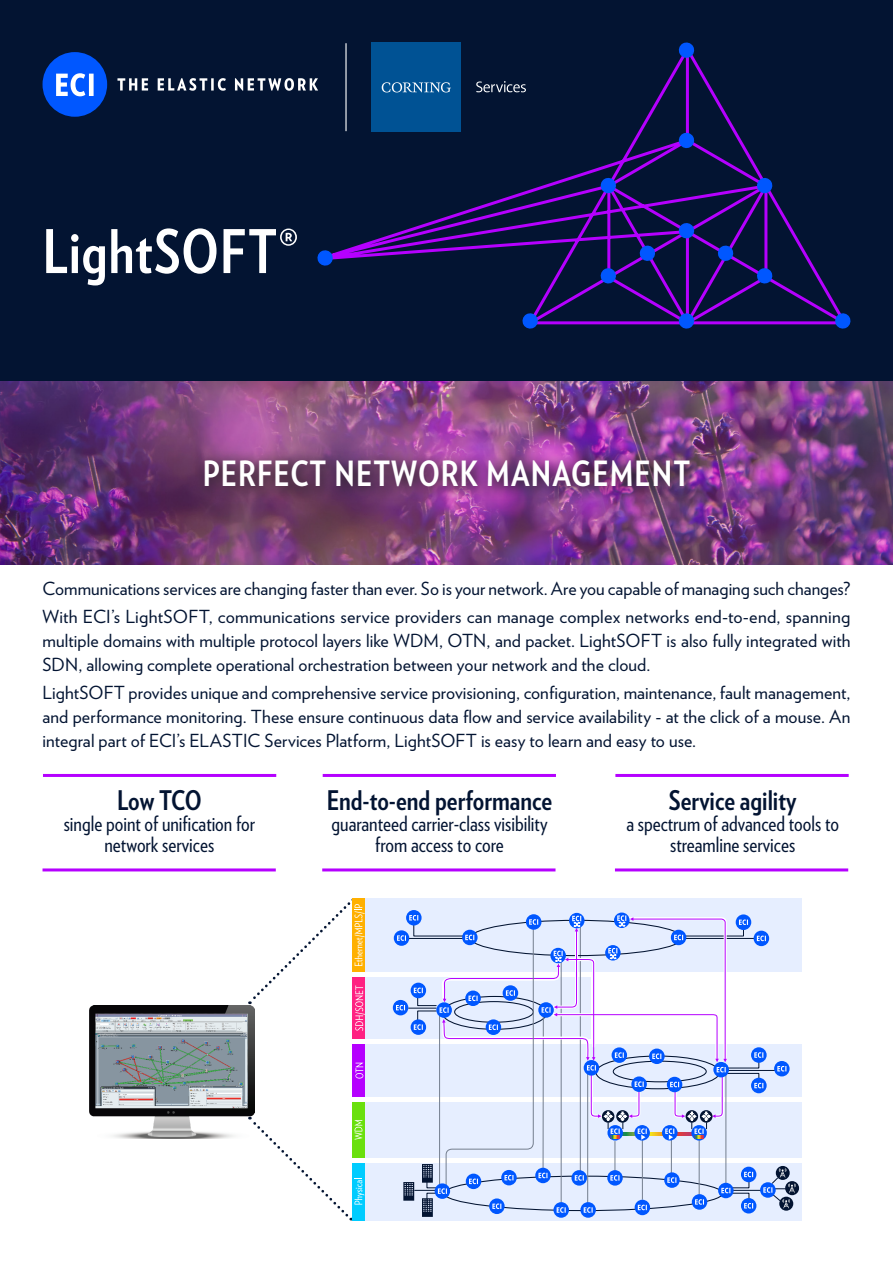
<style>
.page{position:relative;width:893px;height:1263px;background:#fff}
.page>*{position:absolute;margin:0;border:0;box-sizing:border-box;transform-origin:0 0}
.t1{font:700 60px "Verlag Condensed";letter-spacing:.015em;color:#fff}
.t2{font:700 34.65px "Verlag Condensed";letter-spacing:.03em;color:#fff}
.t3{font:700 27px "Verlag Condensed";color:#031432}
.t4{font:21px/21px "Verlag Condensed";color:#031432;text-align:center}
.texts_ratz{font:18px/24px "Verlag";color:#031432;text-align:justify}
</style>
<div class="page">
<div style="left:0;top:0;width:893px;height:382px;background:#031432"></div>
<img style="left:0;top:382px;width:893px;height:182px">
<div style="left:194px;top:449px;width:511px;height:54px;background:#231f20;opacity:.73"></div>
<hr style="left:615px;top:774px;width:234px;height:3px;background:#b500ff">
<hr style="left:43px;top:774px;width:233px;height:3px;background:#b500ff">
<hr style="left:323px;top:774px;width:233px;height:3px;background:#b500ff">
<hr style="left:615px;top:868px;width:233px;height:3px;background:#b500ff">
<hr style="left:43px;top:868px;width:233px;height:3px;background:#b500ff">
<hr style="left:322px;top:868px;width:233px;height:3px;background:#b500ff">
<img style="left:89px;top:1005px;width:165px;height:134px">
<div style="left:364px;top:1163px;width:438px;height:57px;background:#e6eeff"></div>
<div style="left:364px;top:1102px;width:438px;height:55px;background:#e6eeff"></div>
<div style="left:364px;top:1044px;width:438px;height:52px;background:#e6eeff"></div>
<div style="left:364px;top:977px;width:227px;height:62px;background:#e6eeff"></div>
<div style="left:364px;top:898px;width:438px;height:74px;background:#e6eeff"></div>
<div style="left:352px;top:1163px;width:13px;height:57px;background:#0cf"></div>
<div style="left:352px;top:1102px;width:13px;height:55px;background:#6ae00d"></div>
<svg style="left:248px;top:1116px;width:116px;height:104px"></svg>
<div style="left:352px;top:977px;width:13px;height:62px;background:#ff2182"></div>
<div style="left:352px;top:1044px;width:13px;height:52px;background:#b500ff"></div>
<svg style="left:355px;top:1063px;width:8px;height:15px"></svg>
<svg style="left:248px;top:898px;width:117px;height:133px"></svg>
<div style="left:785px;top:1181px;width:14px;height:14px;background:#031432;border-radius:50%"></div>
<svg style="left:394px;top:930px;width:15px;height:16px"></svg>
<div style="left:406px;top:910px;width:16px;height:15px;background:#0057ff;border-radius:50%"></div>
<div style="left:393px;top:1000px;width:15px;height:15px;background:#0057ff;border-radius:50%"></div>
<div style="left:569px;top:913px;width:15px;height:15px;background:#0057ff;border-radius:50%"></div>
<svg style="left:614px;top:912px;width:16px;height:16px"></svg>
<svg style="left:396px;top:915px;width:400px;height:302px"></svg>
<svg style="left:117px;top:78px;width:201px;height:13px"></svg>
<div style="left:43px;top:52px;width:64px;height:65px;background:#0057ff;border-radius:50%"></div>
<svg style="left:56px;top:73px;width:38px;height:23px"></svg>
<hr style="left:345px;top:43px;width:2px;height:88px;background:#fff">
<div style="left:372px;top:43px;width:89px;height:89px;background:#005294"></div>
<svg style="left:335px;top:45px;width:505px;height:280px"></svg>
<svg style="left:520px;top:311px;width:20px;height:18px"></svg>
<svg style="left:676px;top:42px;width:20px;height:16px"></svg>
<svg style="left:833px;top:311px;width:18px;height:18px"></svg>
<svg style="left:755px;top:176px;width:20px;height:18px"></svg>
<svg style="left:676px;top:311px;width:20px;height:18px"></svg>
<svg style="left:598px;top:176px;width:20px;height:18px"></svg>
<svg style="left:637px;top:243px;width:20px;height:18px"></svg>
<svg style="left:676px;top:221px;width:20px;height:18px"></svg>
<svg style="left:317px;top:250px;width:18px;height:16px"></svg>
<svg style="left:676px;top:130px;width:20px;height:19px"></svg>
<svg style="left:716px;top:243px;width:19px;height:18px"></svg>
<svg style="left:755px;top:266px;width:20px;height:18px"></svg>
<svg style="left:598px;top:266px;width:20px;height:18px"></svg>
<p class="t1" style="left:43px;top:207px;width:257px">LightSOFTR</p>
<p class="t2" style="left:203px;top:448px;width:489px">PERFECT NETWORK MANAGEMENT</p>
<p class="texts_ratz" style="left:43px;top:575px;width:809px">Communications services are changing faster than ever. So is your network. Are you capable of managing such changes?</p>
<p class="texts_ratz" style="left:43px;top:604px;width:809px">With ECIs’ LightSOFT, communications service providers can manage complex networks end-to-end, spanning multiple domains with multiple protocol layers like WDM, OTN, and packet. LightSOFT is also fully integrated with SDN, allowing complete operational orchestration between your network and the cloud.</p>
<p class="texts_ratz" style="left:43px;top:680px;width:809px">LightSOFT provides unique and comprehensive service provisioning, configuration, maintenance, fault management, and performance monitoring. These ensure continuous data flow and service availability - at the click of a mouse. An integral part of ECIs’ ELASTIC Services Platform, LightSOFT is easy to learn and easy to use.</p>
<p class="t3" style="left:117px;top:780px;width:86px">Low TCO</p>
<p class="t4" style="left:64px;top:812px;width:193px">single point of unification for network services</p>
<p class="t3" style="left:327px;top:780px;width:227px">End t o- -end performance</p>
<p class="t4" style="left:332px;top:812px;width:218px">guaranteed carrier-class visibility from access to core</p>
<p class="t4" style="left:626px;top:812px;width:214px">a spectrum of advanced tools to</p>
<p class="t3" style="left:669px;top:780px;width:129px">Service agility</p>
<p class="t4" style="left:670px;top:833px;width:127px">streamline services</p>
</div>
